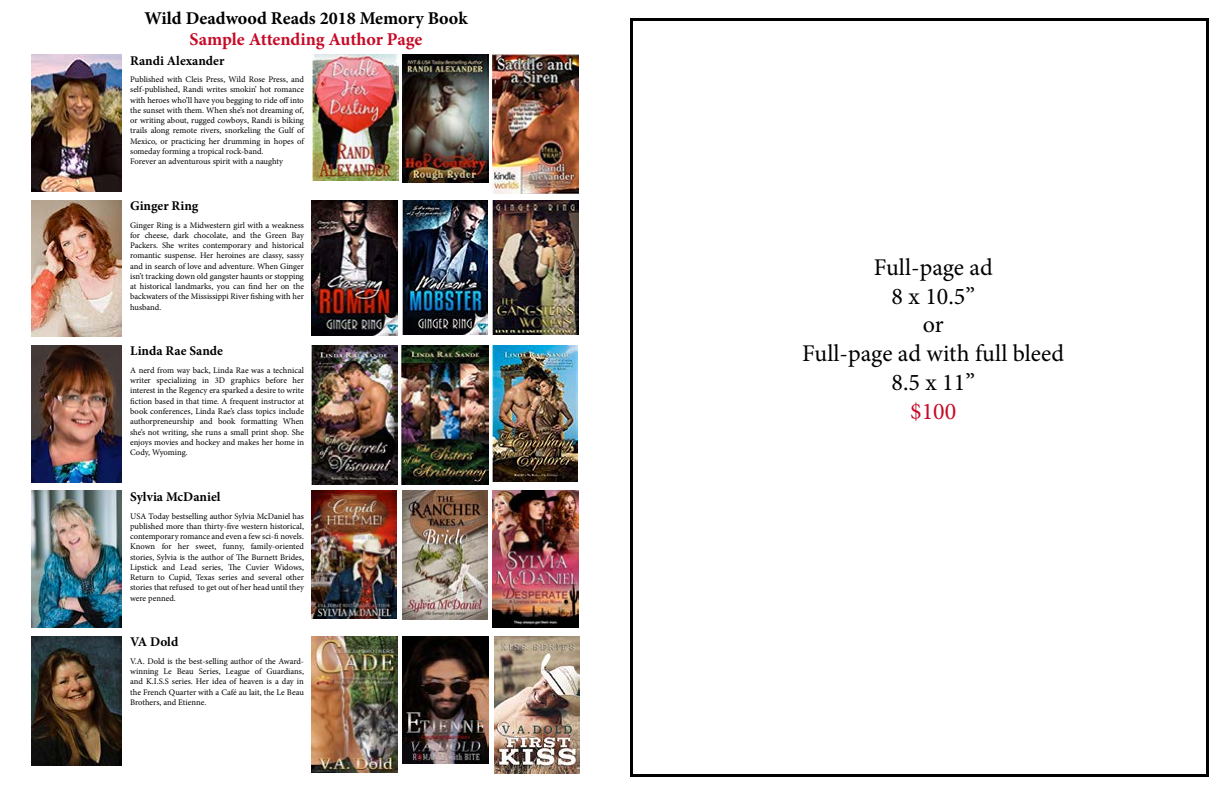
<style>
.page{position:relative;width:1224px;height:792px;background:#fff}
.page>*{position:absolute;margin:0;border:0;box-sizing:border-box;transform-origin:0 0}
.t1{font:24px/28.8px "Minion Pro";color:#000;text-align:center}
.t2{font:24px "Minion Pro";color:#c60a27}
.t3{font:700 18px "Minion Pro";color:#000}
.t4{font:700 18px "Minion Pro";letter-spacing:-.005em;color:#c60a27}
.t5{font:700 13.3px "Minion Pro";color:#000}
.t6{font:8.6px/10.3px "Minion Pro";letter-spacing:-.005em;color:#000;text-align:justify}
</style>
<div class="page">
<img style="left:312px;top:200px;width:85px;height:136px">
<img style="left:402px;top:200px;width:86px;height:135px">
<img style="left:493px;top:200px;width:85px;height:135px">
<img style="left:31px;top:491px;width:91px;height:137px">
<img style="left:312px;top:491px;width:85px;height:127px">
<img style="left:402px;top:491px;width:86px;height:128px">
<img style="left:493px;top:491px;width:85px;height:137px">
<img style="left:312px;top:636px;width:85px;height:136px">
<img style="left:403px;top:636px;width:85px;height:128px">
<img style="left:494px;top:636px;width:86px;height:138px">
<img style="left:31px;top:55px;width:91px;height:137px">
<img style="left:313px;top:55px;width:85px;height:126px">
<img style="left:403px;top:55px;width:85px;height:128px">
<img style="left:492px;top:346px;width:86px;height:136px">
<img style="left:312px;top:346px;width:86px;height:138px">
<img style="left:401px;top:346px;width:88px;height:138px">
<img style="left:31px;top:636px;width:91px;height:129px">
<img style="left:31px;top:346px;width:91px;height:136px">
<img style="left:31px;top:200px;width:91px;height:137px">
<img style="left:493px;top:55px;width:85px;height:138px">
<div style="left:630px;top:18px;width:579px;height:759px;border:3px solid #000"></div>
<h2 class="t3" style="left:144px;top:5px;width:325px">Wild Deadwood Reads 2018 Memory Book</h2>
<h2 class="t4" style="left:190px;top:27px;width:234px">Sample Attending Author Page</h2>
<h3 class="t5" style="left:130px;top:51px;width:96px">Randi Alexander</h3>
<p class="t6" style="left:130px;top:74px;width:175px;text-align:left">Published with Cleis Press, Wild Rose Press, and self-published, Randi writes smokin’ hot romance with heroes who’ll have you begging to ride off into the sunset with them. When she’s not dreaming of, or writing about, rugged cowboys, Randi is biking trails along remote rivers, snorkeling the Gulf of Mexico, or practicing her drumming in hopes of someday forming a tropical rock-band.<br>Forever an adventurous spirit with a naughty</p>
<h3 class="t5" style="left:130px;top:196px;width:70px">Ginger Ring</h3>
<p class="t6" style="left:130px;top:220px;width:175px">Ginger Ring is a Midwestern girl with a weakness for cheese, dark chocolate, and the Green Bay Packers. She writes contemporary and historical romantic suspense. Her heroines are classy, sassy and in search of love and adventure. When Ginger isn’t tracking down old gangster haunts or stopping at historical landmarks, you can find her on the backwaters of the Mississippi River fishing with her husband.</p>
<h3 class="t5" style="left:130px;top:342px;width:94px">Linda Rae Sande</h3>
<p class="t6" style="left:130px;top:365px;width:175px">A nerd from way back, Linda Rae was a technical writer specializing in 3D graphics before her interest in the Regency era sparked a desire to write fiction based in that time. A frequent instructor at book conferences, Linda Rae’s class topics include authorpreneurship and book formatting When she’s not writing, she runs a small print shop. She enjoys movies and hockey and makes her home in Cody, Wyoming.</p>
<h3 class="t5" style="left:130px;top:487px;width:92px">Sylvia McDaniel</h3>
<p class="t6" style="left:130px;top:511px;width:175px">USA Today bestselling author Sylvia McDaniel has published more than thirty-five western historical, contemporary romance and even a few sci-fi novels.<br>Known for her sweet, funny, family-oriented stories, Sylvia is the author of The Burnett Brides, Lipstick and Lead series, The Cuvier Widows, Return to Cupid, Texas series and several other stories that refused to get out of her head until they were penned.</p>
<h3 class="t5" style="left:130px;top:632px;width:50px">VA Dold</h3>
<p class="t6" style="left:130px;top:656px;width:175px">V.A. Dold is the best-selling author of the Award&shy;winning Le Beau Series, League of Guardians, and K.I.S.S series. Her idea of heaven is a day in the French Quarter with a Café au lait, the Le Beau Brothers, and Etienne.</p>
<h1 class="t1" style="left:802px;top:253px;width:263px">Full-page ad<br>8 x 10.5”<br>or<br>Full-page ad with full bleed<br>8.5 x 11”</h1>
<h1 class="t2" style="left:910px;top:395px;width:48px">$100</h1>
</div>
